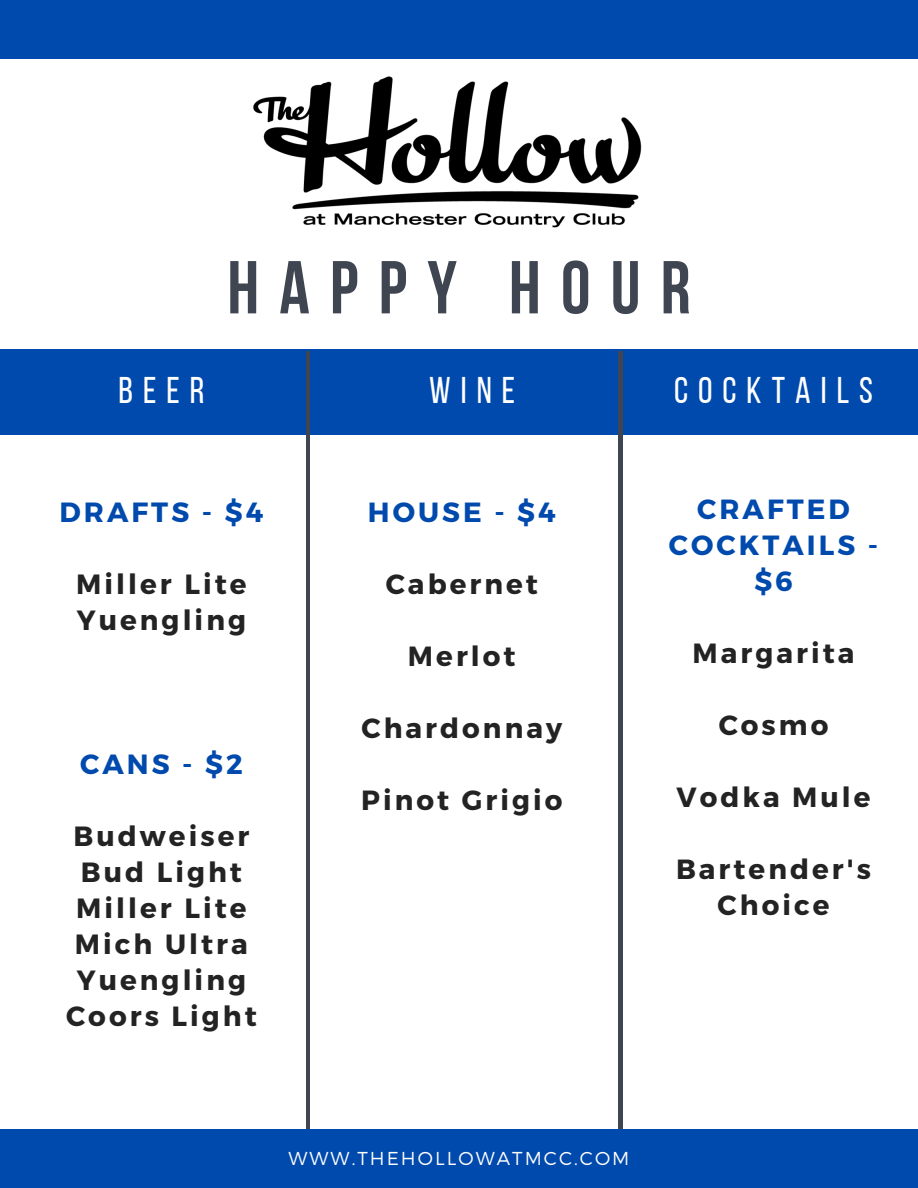
<style>
.page{position:relative;width:918px;height:1188px;background:#fff}
.page>*{position:absolute;margin:0;border:0;box-sizing:border-box;transform-origin:0 0}
.t1{font:700 74.7px "Bebas Neue";letter-spacing:.27em;color:#3f4651}
.t2{font:37.05px "Bebas Neue";letter-spacing:.27em;color:#fff}
.t3{font:700 27.75px/36px "Montserrat";letter-spacing:.11em;color:#232323;text-align:center}
.t4{font:700 27.75px/36px "Montserrat";letter-spacing:.11em;color:#004aad;text-align:center}
.t5{font:300 18.75px "Montserrat";letter-spacing:.11em;color:#fff}
</style>
<div class="page">
<div style="left:0;top:349px;width:918px;height:86px;background:#004aad"></div>
<hr style="left:306px;top:351px;width:4px;height:837px;background:#3f4651">
<hr style="left:619px;top:351px;width:3px;height:837px;background:#3f4651">
<div style="left:0;top:1129px;width:918px;height:59px;background:#004aad"></div>
<div style="left:0;top:0;width:918px;height:58px;background:#004aad"></div>
<img style="left:253px;top:76px;width:389px;height:152px">
<p class="t1" style="left:227px;top:257px;width:465px">HAPPY HOUR</p>
<p class="t2" style="left:118px;top:375px;width:87px">BEER</p>
<p class="t2" style="left:429px;top:375px;width:88px">WINE</p>
<p class="t2" style="left:674px;top:375px;width:201px">COCKTAILS</p>
<p class="t4" style="left:60px;top:493px;width:205px">DRAFTS - $4</p>
<p class="t3" style="left:76px;top:565px;width:172px">Miller Lite</p>
<p class="t3" style="left:77px;top:601px;width:171px">Yuengling</p>
<p class="t4" style="left:80px;top:745px;width:164px">CANS - $2</p>
<p class="t3" style="left:73px;top:817px;width:177px">Budweiser</p>
<p class="t3" style="left:81px;top:853px;width:163px">Bud Light</p>
<p class="t3" style="left:76px;top:889px;width:172px">Miller Lite</p>
<p class="t3" style="left:75px;top:925px;width:174px">Mich Ultra</p>
<p class="t3" style="left:77px;top:961px;width:171px">Yuengling</p>
<p class="t3" style="left:66px;top:997px;width:192px">Coors Light</p>
<p class="t4" style="left:368px;top:493px;width:189px">HOUSE - $4</p>
<p class="t3" style="left:386px;top:565px;width:154px">Cabernet</p>
<p class="t3" style="left:408px;top:637px;width:109px">Merlot</p>
<p class="t3" style="left:361px;top:709px;width:202px">Chardonnay</p>
<p class="t3" style="left:361px;top:781px;width:203px">Pinot Grigio</p>
<p class="t4" style="left:669px;top:490px;width:211px">CRAFTED<br>COCKTAILS - $6</p>
<p class="t3" style="left:693px;top:634px;width:163px">Margarita</p>
<p class="t3" style="left:719px;top:706px;width:111px">Cosmo</p>
<p class="t3" style="left:676px;top:778px;width:196px">Vodka Mule</p>
<p class="t3" style="left:676px;top:850px;width:197px">Bartender's<br>Choice</p>
<p class="t5" style="left:289px;top:1146px;width:342px">WWW.THEHOLLOWATMCC.COM</p>
</div>
